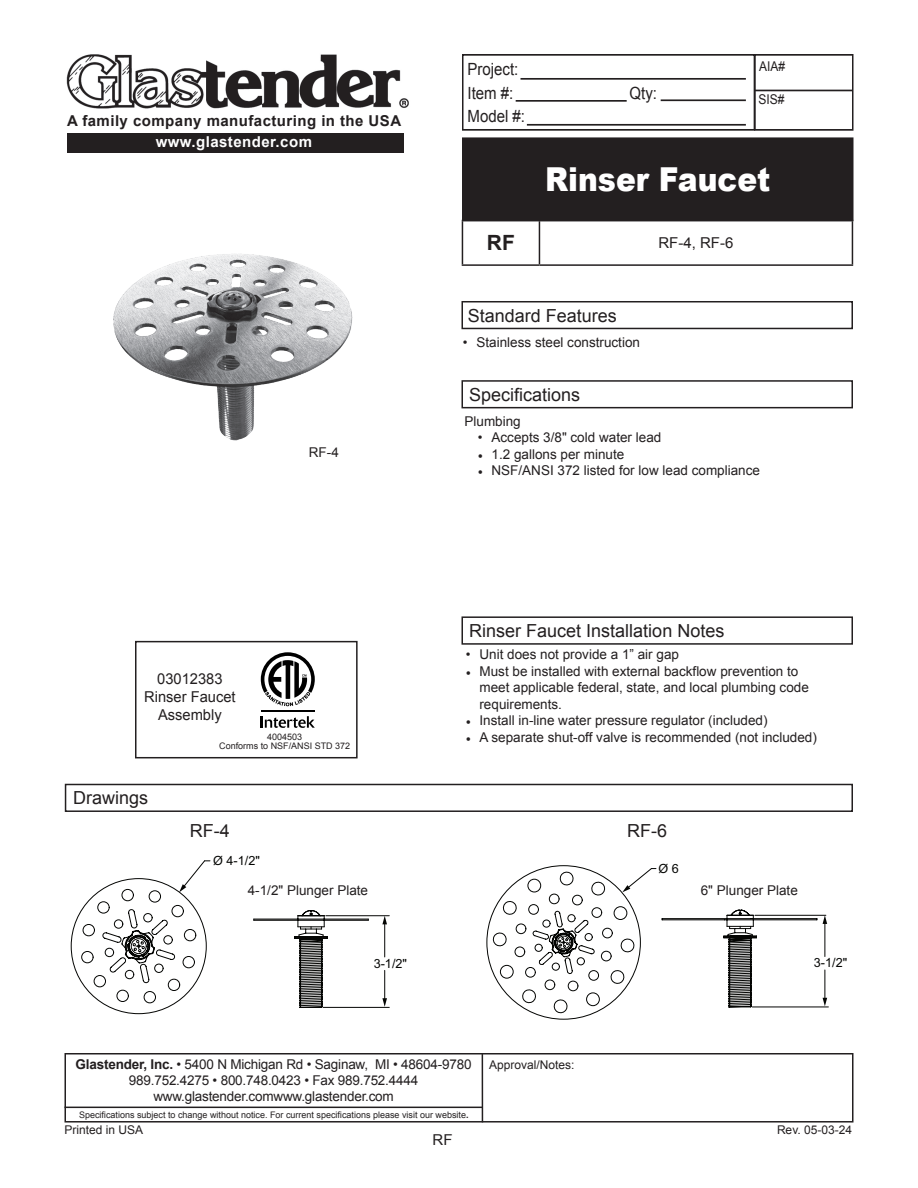
<style>
.page{position:relative;width:918px;height:1188px;background:#fff}
.page>*{position:absolute;margin:0;border:0;box-sizing:border-box;transform-origin:0 0}
.t1{font:900 33px "Arial";color:#fff;scale:.9 1}
.t2{font:700 21px "Arial";color:#231f20}
.t3{font:18px "Arial";color:#231f20}
.t4{font:16.8px/23.5px "Arial";color:#231f20;scale:.89 1}
.t5{font:15px/18px "Arial";color:#231f20;text-align:center}
.t6{font:700 15px "Arial";letter-spacing:.03em;color:#231f20}
.t7{font:700 15px "Arial";letter-spacing:.03em;color:#fff}
.t8{font:13.5px/16.2px "Arial";color:#231f20;text-align:center}
.t9{font:13.5px "Arial";color:#231f20;scale:.89 1}
.t10{font:12.6px "Arial";color:#040503}
.t11{font:12px "Arial";color:#231f20}
.t12{font:9px "Arial";color:#231f20}
.s1{font-family:"Minion Pro"}
.s2{font-weight:700}
</style>
<div class="page">
<img style="left:66px;top:54px;width:343px;height:55px">
<div style="left:67px;top:133px;width:336px;height:20px;background:#231f20"></div>
<div style="left:463px;top:138px;width:390px;height:82px;background:#231f20"></div>
<div style="left:462px;top:137px;width:392px;height:84px;border:2px solid #231f20"></div>
<div style="left:64px;top:1053px;width:790px;height:70px;border:2px solid #231f20"></div>
<hr style="left:482px;top:1054px;width:1px;height:68px;background:#231f20">
<hr style="left:64px;top:1107px;width:419px;height:1px;background:#231f20">
<div style="left:462px;top:54px;width:293px;height:77px;border:2px solid #231f20"></div>
<hr style="left:521px;top:78px;width:225px;height:2px;background:#231f20">
<hr style="left:516px;top:100px;width:111px;height:2px;background:#231f20">
<hr style="left:661px;top:99px;width:85px;height:2px;background:#231f20">
<hr style="left:527px;top:124px;width:219px;height:2px;background:#231f20">
<div style="left:754px;top:54px;width:100px;height:77px;border:2px solid #231f20"></div>
<hr style="left:755px;top:90px;width:97px;height:1px;background:#231f20">
<svg style="left:71px;top:910px;width:298px;height:104px"></svg>
<svg style="left:81px;top:860px;width:247px;height:149px"></svg>
<hr style="left:326px;top:915px;width:63px;height:1px;background:#040503">
<hr style="left:323px;top:1007px;width:66px;height:1px;background:#040503">
<hr style="left:384px;top:923px;width:1px;height:34px;background:#040503">
<svg style="left:382px;top:916px;width:5px;height:8px"></svg>
<hr style="left:384px;top:970px;width:1px;height:30px;background:#040503">
<svg style="left:382px;top:998px;width:5px;height:9px"></svg>
<svg style="left:486px;top:865px;width:343px;height:155px"></svg>
<div style="left:461px;top:301px;width:392px;height:28px;border:2px solid #231f20"></div>
<div style="left:135px;top:641px;width:223px;height:117px;border:2px solid #231f20"></div>
<svg style="left:261px;top:716px;width:54px;height:12px"></svg>
<hr style="left:261px;top:710px;width:54px;height:2px;background:#000">
<svg style="left:261px;top:652px;width:54px;height:54px"></svg>
<div style="left:461px;top:380px;width:392px;height:28px;border:2px solid #231f20"></div>
<div style="left:461px;top:616px;width:392px;height:29px;border:2px solid #231f20"></div>
<div style="left:65px;top:784px;width:788px;height:28px;border:2px solid #231f20"></div>
<img style="left:113px;top:254px;width:240px;height:187px">
<hr style="left:462px;top:220px;width:77px;height:1px;background:#231f20">
<hr style="left:462px;top:221px;width:1px;height:43px;background:#231f20">
<hr style="left:539px;top:220px;width:314px;height:1px;background:#231f20">
<hr style="left:539px;top:221px;width:1px;height:43px;background:#231f20">
<hr style="left:852px;top:221px;width:1px;height:43px;background:#231f20">
<hr style="left:462px;top:264px;width:77px;height:2px;background:#231f20">
<hr style="left:539px;top:264px;width:314px;height:2px;background:#231f20">
<p class="t6" style="left:67px;top:111px;width:336px">A family company manufacturing in the USA</p>
<p class="t7" style="left:156px;top:132px;width:158px">www.glastender.com</p>
<p class="t8" style="left:309px;top:444px;width:31px">RF-4</p>
<p class="t5" style="left:157px;top:669px;width:67px">03012383</p>
<p class="t5" style="left:144px;top:687px;width:93px">Rinser Faucet<br>Assembly</p>
<p class="t3" style="left:73px;top:786px;width:77px">Drawings</p>
<p class="t12" style="left:267px;top:730px;width:37px">4004503</p>
<p class="t12" style="left:219px;top:739px;width:133px">Conforms to NSF/ANSI STD 372</p>
<p class="t4" style="left:468px;top:58px;width:59px">Project:<br>Item #:</p>
<p class="t4" style="left:468px;top:105px;width:66px">Model #:</p>
<p class="t4" style="left:630px;top:81px;width:32px">Qty:</p>
<p class="t9" style="left:759px;top:57px;width:31px">AIA#</p>
<p class="t9" style="left:759px;top:90px;width:31px">SIS#</p>
<p class="t1" style="left:545px;top:155px;width:252px">Rinser Faucet</p>
<p class="t2" style="left:487px;top:229px;width:29px">RF</p>
<p class="t5" style="left:658px;top:234px;width:76px">RF-4, RF-6</p>
<p class="t3" style="left:468px;top:303px;width:151px">Standard Features</p>
<p class="t8" style="left:463px;top:334px;width:179px">• Stainless steel construction</p>
<p class="t3" style="left:469px;top:383px;width:113px">Specifications</p>
<p class="t8" style="left:464px;top:413px;width:58px">Plumbing</p>
<p class="t8" style="left:478px;top:429px;width:185px">• Accepts 3/8" cold water lead</p>
<p class="t8" style="left:478px;top:446px;width:148px"><span class="s1">•</span> 1.2 gallons per minute</p>
<p class="t8" style="left:478px;top:462px;width:284px"><span class="s1">•</span> NSF/ANSI 372 listed for low lead compliance</p>
<p class="t3" style="left:469px;top:619px;width:257px">Rinser Faucet Installation Notes</p>
<p class="t8" style="left:466px;top:647px;width:215px">• Unit does not provide a 1” air gap</p>
<p class="t8" style="left:479px;top:663px;width:331px;text-align:left;text-indent:-14px"><span class="s1">•</span> Must be installed with external backflow prevention to meet applicable federal, state, and local plumbing code requirements.</p>
<p class="t8" style="left:466px;top:713px;width:303px"><span class="s1">•</span> Install in-line water pressure regulator (included)</p>
<p class="t8" style="left:466px;top:729px;width:352px"><span class="s1">•</span> A separate shut-off valve is recommended (not included)</p>
<p class="t3" style="left:190px;top:818px;width:41px">RF-4</p>
<p class="t3" style="left:627px;top:818px;width:41px">RF-6</p>
<p class="t10" style="left:213px;top:852px;width:48px">Ø 4-1/2"</p>
<p class="t10" style="left:659px;top:860px;width:22px">Ø 6</p>
<p class="t8" style="left:248px;top:883px;width:122px">4-1/2" Plunger Plate</p>
<p class="t8" style="left:701px;top:883px;width:99px">6" Plunger Plate</p>
<p class="t10" style="left:374px;top:955px;width:35px">3-1/2"</p>
<p class="t10" style="left:814px;top:955px;width:35px">3-1/2"</p>
<p class="t8" style="left:76px;top:1056px;width:397px"><span class="s2">Glastender, Inc.</span> • 5400 N Michigan Rd • Saginaw, MI • 48604-9780<br>989.752.4275 • 800.748.0423 • Fax 989.752.4444 www.glastender.comwww.glastender.com</p>
<p class="t11" style="left:489px;top:1057px;width:87px">Approval/Notes:</p>
<p class="t12" style="left:79px;top:1108px;width:391px">Specifications subject to change without notice. For current specifications please visit our website<span class="s2">.</span></p>
<p class="t11" style="left:64px;top:1122px;width:80px">Printed in USA</p>
<p class="t5" style="left:433px;top:1131px;width:21px">RF</p>
<p class="t11" style="left:777px;top:1122px;width:77px">Rev. 05-03-24</p>
</div>
